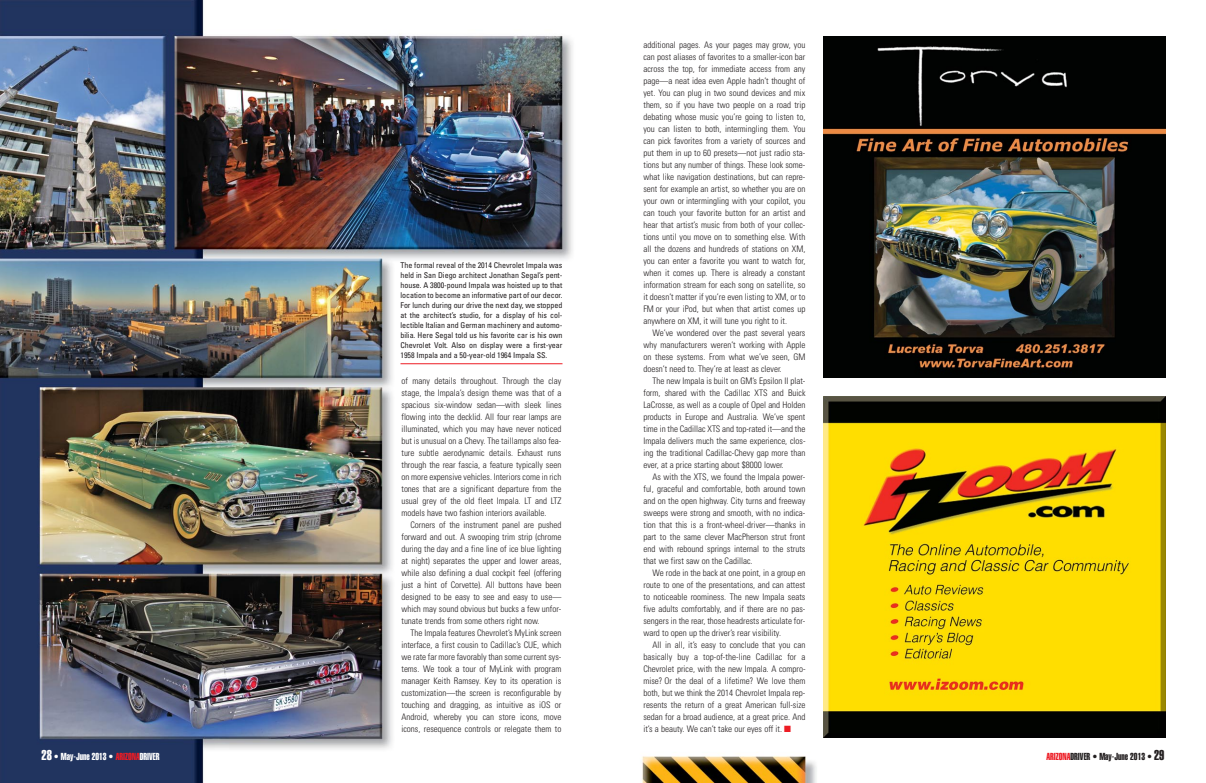
<style>
.page{position:relative;width:1206px;height:783px;background:#fff}
.page>*{position:absolute;margin:0;border:0;box-sizing:border-box;transform-origin:0 0}
.t1{font:10px "Helvetica Extra Compressed";color:#231f20}
.t2{font:10px "Helvetica Extra Compressed";color:#fff}
.t3{font:300 condensed 9px/12px "Univers";color:#231f20;text-align:justify}
.t4{font:condensed 8px/10px "Univers";letter-spacing:-.005em;color:#231f20;text-align:justify}
.s1{font-size:14px}
.s2{color:#ed1c24}
</style>
<div class="page">
<img style="left:641px;top:36px;width:183px;height:747px">
<img style="left:0;top:0;width:573px;height:783px">
<img style="left:824px;top:396px;width:342px;height:342px">
<img style="left:824px;top:36px;width:342px;height:342px">
<hr style="left:400px;top:363px;width:162px;height:1px;background:#ed1c24">
<p class="t2" style="left:42px;top:753px;width:120px"><span class="s1">28</span> • May-June 2013 • <span class="s2">ARIZONA</span>DRIVER</p>
<p class="t4" style="left:400px;top:261px;width:164px">The formal reveal of the 2014 Chevrolet Impala was held in San Diego architect Jonathan Segal’s pent&shy;house. A 3800-pound Impala was hoisted up to that location to become an informative part of our decor.<br>For lunch during our drive the next day, we stopped at the architect’s studio, for a display of his col&shy;lectible Italian and German machinery and automo&shy;bilia. Here Segal told us his favorite car is his own Chevrolet Volt. Also on display were a first-year 1958 Impala and a 50-year-old 1964 Impala SS.</p>
<p class="t3" style="left:401px;top:376px;width:162px">of many details throughout. Through the clay stage, the Impala’s design theme was that of a spacious six-window sedan—with sleek lines flowing into the decklid. All four rear lamps are illuminated, which you may have never noticed but is unusual on a Chevy. The taillamps also fea&shy;ture subtle aerodynamic details. Exhaust runs through the rear fascia, a feature typically seen on more expensive vehicles. Interiors come in rich tones that are a significant departure from the usual grey of the old fleet Impala. LT and LTZ models have two fashion interiors available.</p>
<p class="t3" style="left:401px;top:520px;width:161px;text-indent:9px">Corners of the instrument panel are pushed forward and out. A swooping trim strip (chrome during the day and a fine line of ice blue lighting at night) separates the upper and lower areas, while also defining a dual cockpit feel (offering just a hint of Corvette). All buttons have been designed to be easy to see and easy to use— which may sound obvious but bucks a few unfor&shy;tunate trends from some others right now.</p>
<p class="t3" style="left:401px;top:628px;width:162px;text-indent:9px">The Impala features Chevrolet’s MyLink screen interface, a first cousin to Cadillac’s CUE, which we rate far more favorably than some current sys&shy;tems. We took a tour of MyLink with program manager Keith Ramsey. Key to its operation is customization—the screen is reconfigurable by touching and dragging, as intuitive as iOS or Android, whereby you can store icons, move icons, resequence controls or relegate them to</p>
<p class="t3" style="left:644px;top:40px;width:163px">additional pages. As your pages may grow, you can post aliases of favorites to a smaller-icon bar across the top, for immediate access from any page—a neat idea even Apple hadn’t thought of yet. You can plug in two sound devices and mix them, so if you have two people on a road trip debating whose music you’re going to listen to, you can listen to both, intermingling them. You can pick favorites from a variety of sources and put them in up to 60 presets—not just radio sta&shy;tions but any number of things. These look some&shy;what like navigation destinations, but can repre&shy;sent for example an artist, so whether you are on your own or intermingling with your copilot, you can touch your favorite button for an artist and hear that artist’s music from both of your collec&shy;tions until you move on to something else. With all the dozens and hundreds of stations on XM, you can enter a favorite you want to watch for, when it comes up. There is already a constant information stream for each song on satellite, so it doesn’t matter if you’re even listing to XM, or to FM or your iPod, but when that artist comes up anywhere on XM, it will tune you right to it.</p>
<p class="t3" style="left:644px;top:328px;width:164px;text-indent:9px">We’ve wondered over the past several years why manufacturers weren’t working with Apple on these systems. From what we’ve seen, GM doesn’t need to. They’re at least as clever.</p>
<p class="t3" style="left:644px;top:376px;width:164px;text-indent:9px">The new Impala is built on GM’s Epsilon II plat&shy;form, shared with the Cadillac XTS and Buick LaCrosse, as well as a couple of Opel and Holden products in Europe and Australia. We’ve spent time in the Cadillac XTS and top-rated it—and the Impala delivers much the same experience, clos&shy;ing the traditional Cadillac-Chevy gap more than ever, at a price starting about $8000 lower.</p>
<p class="t3" style="left:644px;top:472px;width:163px;text-indent:9px">As with the XTS, we found the Impala power&shy;ful, graceful and comfortable, both around town and on the open highway. City turns and freeway sweeps were strong and smooth, with no indica&shy;tion that this is a front-wheel-driver—thanks in part to the same clever MacPherson strut front end with rebound springs internal to the struts that we first saw on the Cadillac.</p>
<p class="t3" style="left:644px;top:568px;width:164px;text-indent:9px">We rode in the back at one point, in a group en route to one of the presentations, and can attest to noticeable roominess. The new Impala seats five adults comfortably, and if there are no pas&shy;sengers in the rear, those headrests articulate for&shy;ward to open up the driver’s rear visibility.</p>
<p class="t3" style="left:644px;top:640px;width:164px;text-indent:9px">All in all, it’s easy to conclude that you can basically buy a top-of-the-line Cadillac for a Chevrolet price, with the new Impala. A compro&shy;mise? Or the deal of a lifetime? We love them both, but we think the 2014 Chevrolet Impala rep&shy;resents the return of a great American full-size sedan for a broad audience, at a great price. And it’s a beauty. We can’t take our eyes off it. <span class="s2">■</span></p>
<p class="t1" style="left:1046px;top:753px;width:120px"><span class="s2">ARIZONA</span>DRIVER • May-June 2013 • <span class="s1">29</span></p>
</div>
